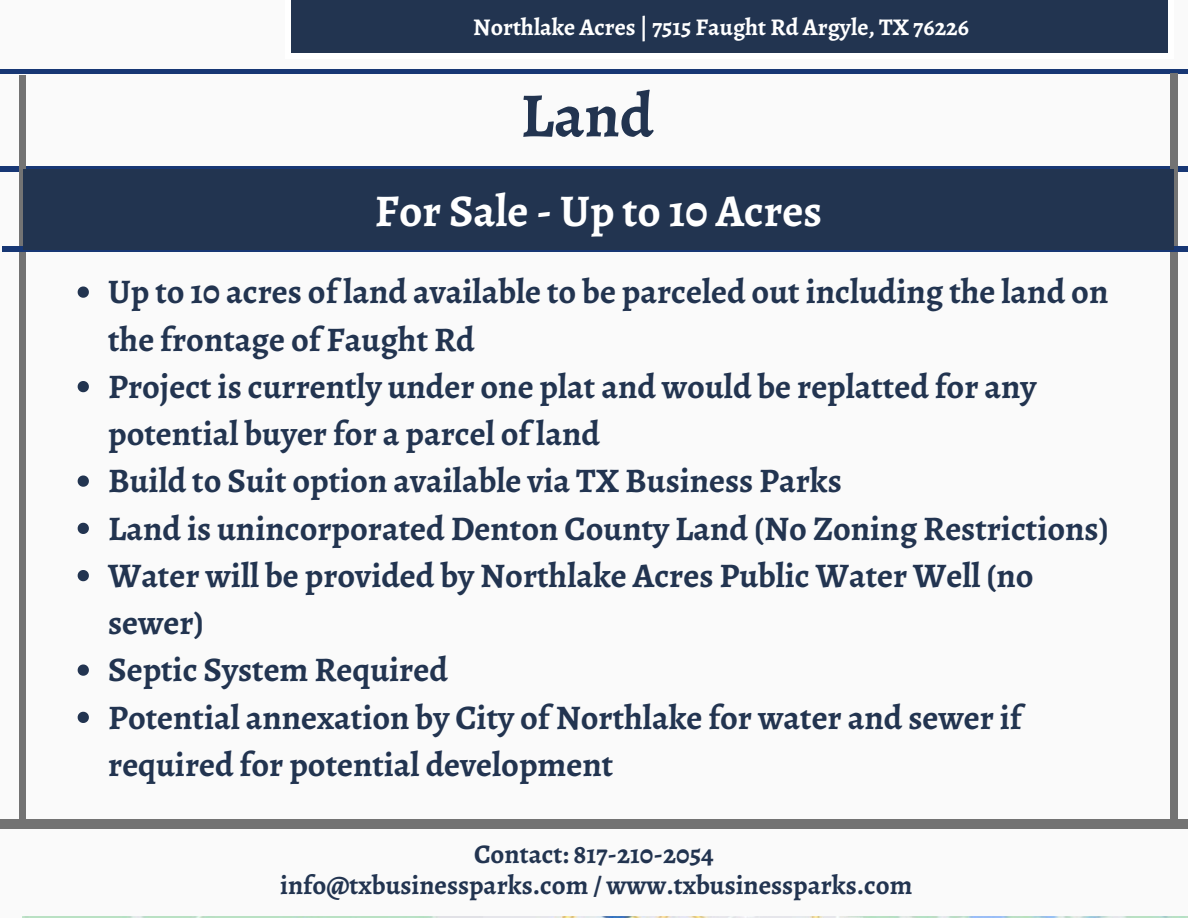
<style>
.page{position:relative;width:1188px;height:918px;background:#fafafa}
.page>*{position:absolute;margin:0;border:0;box-sizing:border-box;transform-origin:0 0}
.t1{font:700 63px "Alegreya";color:#223450}
.t2{font:700 45.45px "Alegreya";color:#fff}
.t3{font:700 34.5px/47.2px "Alegreya";color:#223450}
.t4{font:700 27px "Alegreya";color:#223450}
.t5{font:700 24px "Alegreya";color:#fff}
</style>
<div class="page">
<div style="left:0;top:819px;width:1188px;height:10px;background:#737373"></div>
<hr style="left:0;top:70px;width:1188px;height:4px;background:#173774">
<hr style="left:0;top:167px;width:1188px;height:4px;background:#173774">
<div style="left:20px;top:75px;width:6px;height:749px;background:#737373"></div>
<div style="left:286px;top:0;width:888px;height:59px;background:#fff"></div>
<div style="left:292px;top:0;width:876px;height:53px;background:#223450"></div>
<div style="left:1170px;top:74px;width:8px;height:752px;background:#737373"></div>
<svg style="left:78px;top:287px;width:11px;height:11px"></svg>
<svg style="left:78px;top:381px;width:11px;height:11px"></svg>
<svg style="left:78px;top:476px;width:11px;height:11px"></svg>
<svg style="left:78px;top:523px;width:11px;height:11px"></svg>
<svg style="left:78px;top:570px;width:11px;height:11px"></svg>
<svg style="left:78px;top:665px;width:11px;height:11px"></svg>
<svg style="left:78px;top:712px;width:11px;height:11px"></svg>
<hr style="left:2px;top:247px;width:1186px;height:4px;background:#173774">
<div style="left:23px;top:169px;width:1151px;height:81px;background:#223450"></div>
<img style="left:23px;top:916px;width:1165px;height:2px">
<h2 class="t5" style="left:473px;top:10px;width:497px">Northlake Acres | 7515 Faught Rd Argyle, TX 76226</h2>
<p class="t1" style="left:521px;top:72px;width:135px">Land</p>
<h4 class="t2" style="left:375px;top:180px;width:448px">For Sale - Up to 10 Acres</h4>
<p class="t3" style="left:108px;top:268px;width:1002px">Up to 10 acres of land available to be parceled out including the land on the frontage of Faught Rd</p>
<p class="t3" style="left:108px;top:363px;width:930px">Project is currently under one plat and would be replatted for any potential buyer for a parcel of land</p>
<p class="t3" style="left:108px;top:457px;width:735px">Build to Suit option available via TX Business Parks</p>
<p class="t3" style="left:108px;top:504px;width:1002px">Land is unincorporated Denton County Land (No Zoning Restrictions)</p>
<p class="t3" style="left:108px;top:552px;width:927px">Water will be provided by Northlake Acres Public Water Well (no sewer)</p>
<p class="t3" style="left:108px;top:646px;width:341px">Septic System Required</p>
<h4 class="t3" style="left:108px;top:693px;width:915px">Potential annexation by City of Northlake for water and sewer if required for potential development</h4>
<p class="t4" style="left:474px;top:835px;width:241px">Contact: 817-210-2054</p>
<h1 class="t4" style="left:280px;top:867px;width:634px">info@txbusinessparks.com / www.txbusinessparks.com</h1>
</div>
